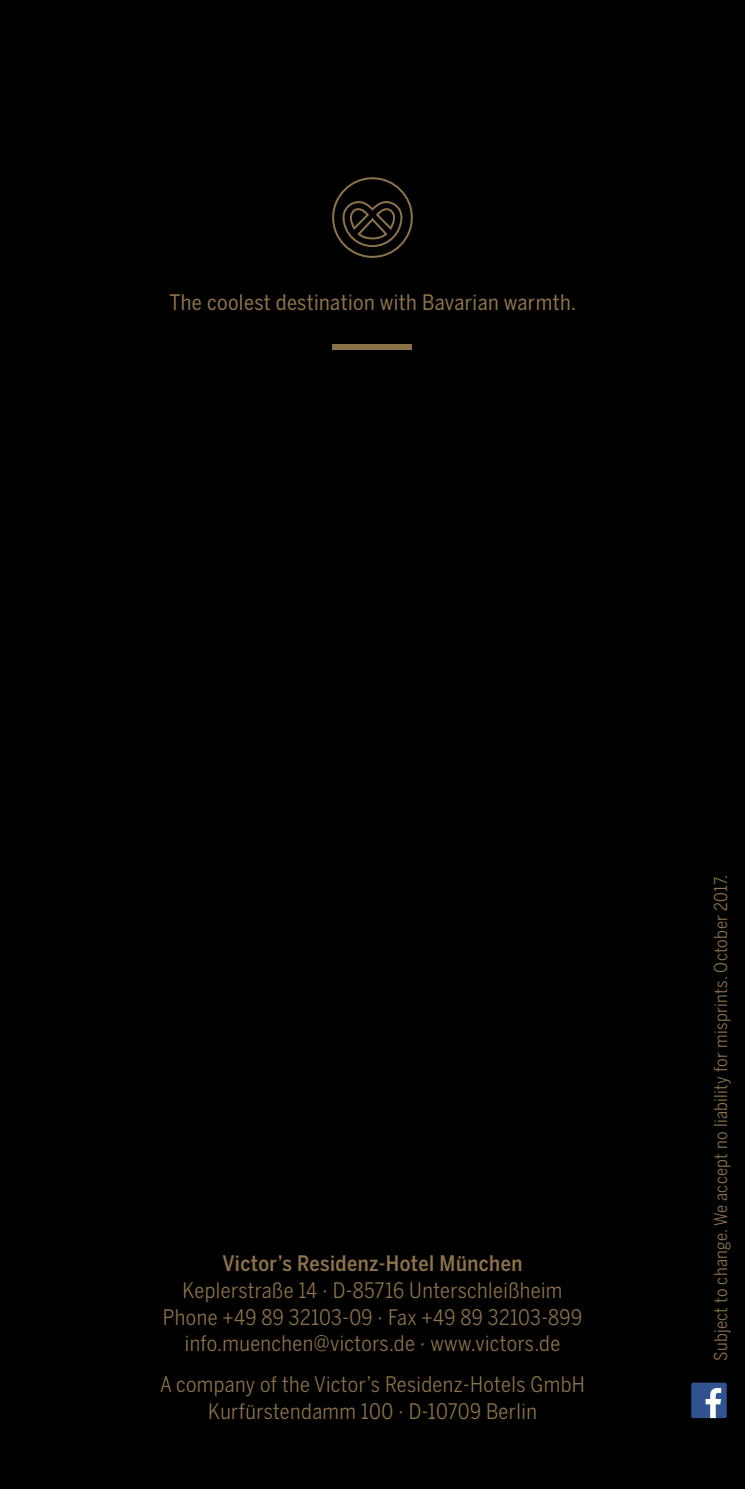
<style>
.page{position:relative;width:745px;height:1489px;background:#fff}
.page>*{position:absolute;margin:0;border:0;box-sizing:border-box;transform-origin:0 0}
.t1{font:21.25px/26.5px "Benton Sans Cond";letter-spacing:.02em;color:#8d734a;text-align:center}
.t2{font:21.25px "Benton Sans Cond";letter-spacing:.02em;color:#8d734a}
.t3{font:500 21.25px "Benton Sans Cond";letter-spacing:.02em;color:#8d734a}
.t4{font:17.5px "Benton Sans Cond";letter-spacing:.02em;color:#8d734a}
</style>
<div class="page">
<div style="left:0;top:0;width:744px;height:1488px;background:#000"></div>
<div style="left:332px;top:345px;width:80px;height:5px;background:#8d734a"></div>
<div style="left:690px;top:1382px;width:36px;height:35px;background:#315491;border-radius:2px"></div>
<svg style="left:705px;top:1388px;width:15px;height:29px"></svg>
<div style="left:332px;top:177px;width:80px;height:81px;border:2px solid #8d734a;border-radius:50%"></div>
<svg style="left:341px;top:201px;width:62px;height:47px"></svg>
<p class="t2" style="left:169px;top:290px;width:408px">The coolest destination with Bavarian warmth.</p>
<p class="t3" style="left:222px;top:1251px;width:301px">Victor’s Residenz-Hotel München</p>
<p class="t1" style="left:163px;top:1276px;width:420px">Keplerstraße 14 · D-85716 Unterschleißheim<br>Phone +49 89 32103-09 · Fax +49 89 32103-899 info.muenchen@victors.de · www.victors.de</p>
<p class="t1" style="left:160px;top:1370px;width:426px">A company of the Victor’s Residenz-Hotels GmbH<br>Kurfürstendamm 100 · D-10709 Berlin</p>
<p class="t4" style="left:710px;top:1360px;width:487px;rotate:-90deg">Subject to change. We accept no liability for misprints. October 2017.</p>
</div>
